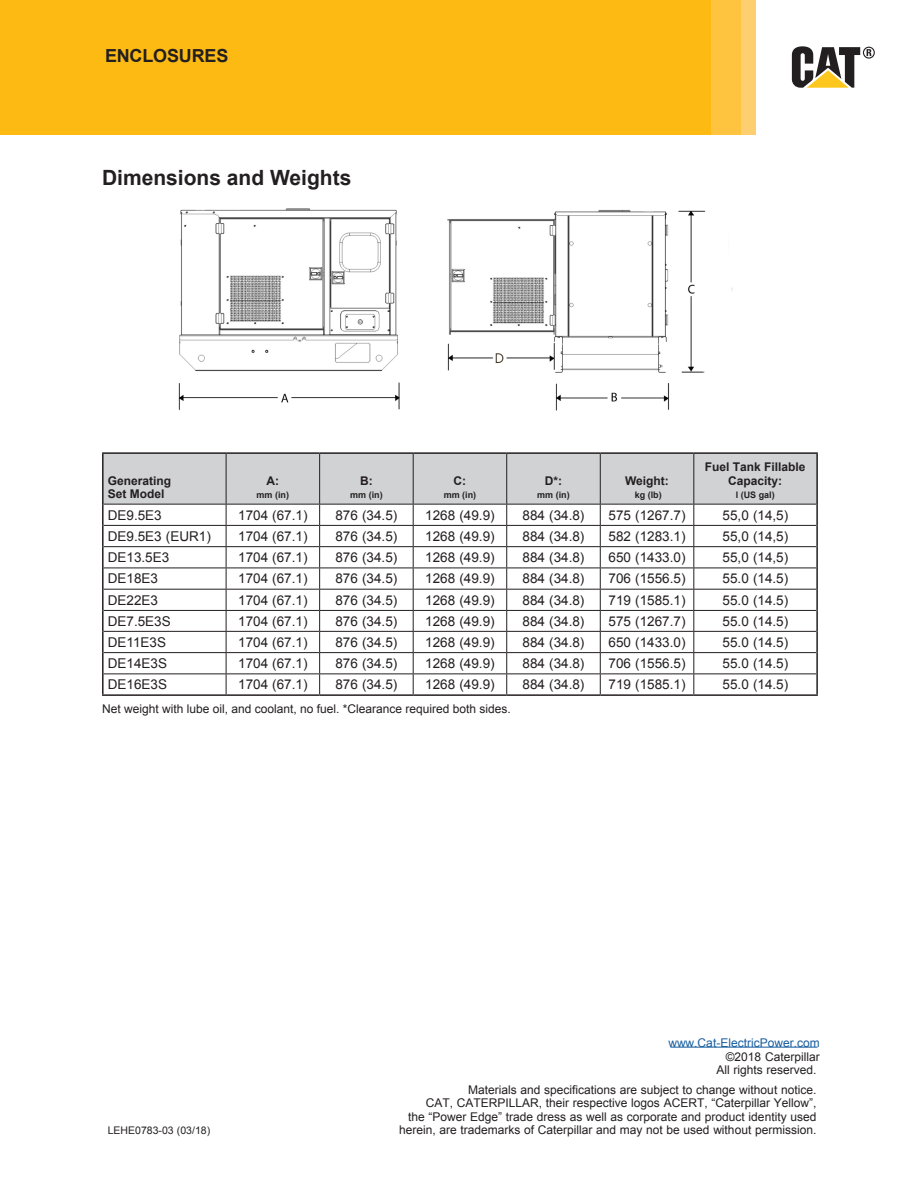
<style>
.page{position:relative;width:918px;height:1188px;background:#fff}
.page>*{position:absolute;margin:0;border:0;box-sizing:border-box;transform-origin:0 0}
.t1{font:700 21px "Arial";color:#231f20}
.t2{font:700 18px "Arial";letter-spacing:-.01em;color:#231f20}
.t3{font:13.5px "Arial";color:#231f20}
.t4{font:12px/13.5px "Arial";color:#231f20;text-align:right}
.t5{font:700 12px/13.5px "Arial";color:#231f20}
.t6{font:12px "Arial";color:#175d9e}
.t7{font:10.5px "Arial";color:#231f20}
.t8{font:700 9px "Arial";color:#231f20}
</style>
<div class="page">
<div style="left:0;top:0;width:712px;height:135px;background:#fcba13"></div>
<div style="left:712px;top:0;width:30px;height:135px;background:#fec33f"></div>
<div style="left:742px;top:0;width:14px;height:135px;background:#fecf71"></div>
<svg style="left:792px;top:46px;width:83px;height:42px"></svg>
<hr style="left:670px;top:1047px;width:148px;height:1px;background:#175d9e">
<img style="left:178px;top:208px;width:555px;height:203px">
<hr style="left:102px;top:452px;width:124px;height:2px;background:#231f20">
<hr style="left:102px;top:454px;width:2px;height:50px;background:#231f20">
<hr style="left:226px;top:452px;width:94px;height:2px;background:#231f20">
<hr style="left:320px;top:452px;width:93px;height:2px;background:#231f20">
<hr style="left:413px;top:452px;width:94px;height:2px;background:#231f20">
<hr style="left:507px;top:452px;width:93px;height:2px;background:#231f20">
<hr style="left:600px;top:452px;width:94px;height:2px;background:#231f20">
<hr style="left:694px;top:452px;width:124px;height:2px;background:#231f20">
<hr style="left:816px;top:454px;width:2px;height:50px;background:#231f20">
<hr style="left:102px;top:504px;width:2px;height:21px;background:#231f20">
<hr style="left:816px;top:504px;width:2px;height:21px;background:#231f20">
<hr style="left:102px;top:525px;width:2px;height:22px;background:#231f20">
<hr style="left:816px;top:525px;width:2px;height:22px;background:#231f20">
<hr style="left:102px;top:547px;width:2px;height:21px;background:#231f20">
<hr style="left:816px;top:547px;width:2px;height:21px;background:#231f20">
<hr style="left:102px;top:568px;width:2px;height:21px;background:#231f20">
<hr style="left:816px;top:568px;width:2px;height:21px;background:#231f20">
<hr style="left:102px;top:589px;width:2px;height:21px;background:#231f20">
<hr style="left:816px;top:589px;width:2px;height:21px;background:#231f20">
<hr style="left:102px;top:610px;width:2px;height:21px;background:#231f20">
<hr style="left:816px;top:610px;width:2px;height:21px;background:#231f20">
<hr style="left:102px;top:631px;width:2px;height:22px;background:#231f20">
<hr style="left:816px;top:631px;width:2px;height:22px;background:#231f20">
<hr style="left:102px;top:653px;width:2px;height:21px;background:#231f20">
<hr style="left:816px;top:653px;width:2px;height:21px;background:#231f20">
<hr style="left:102px;top:674px;width:2px;height:20px;background:#231f20">
<hr style="left:816px;top:674px;width:2px;height:20px;background:#231f20">
<hr style="left:102px;top:694px;width:124px;height:2px;background:#231f20">
<hr style="left:226px;top:694px;width:94px;height:2px;background:#231f20">
<hr style="left:320px;top:694px;width:93px;height:2px;background:#231f20">
<hr style="left:413px;top:694px;width:94px;height:2px;background:#231f20">
<hr style="left:507px;top:694px;width:93px;height:2px;background:#231f20">
<hr style="left:600px;top:694px;width:94px;height:2px;background:#231f20">
<hr style="left:694px;top:694px;width:124px;height:2px;background:#231f20">
<svg style="left:103px;top:453px;width:714px;height:242px"></svg>
<h2 class="t2" style="left:105px;top:44px;width:125px">ENCLOSURES</h2>
<h1 class="t1" style="left:102px;top:164px;width:251px">Dimensions and Weights</h1>
<p class="t5" style="left:108px;top:474px;width:65px">Generating<br>Set Model</p>
<p class="t5" style="left:267px;top:474px;width:14px">A:</p>
<p class="t8" style="left:257px;top:489px;width:34px">mm (in)</p>
<p class="t5" style="left:360px;top:474px;width:14px">B:</p>
<p class="t8" style="left:350px;top:489px;width:34px">mm (in)</p>
<p class="t5" style="left:454px;top:474px;width:14px">C:</p>
<p class="t8" style="left:444px;top:489px;width:34px">mm (in)</p>
<p class="t5" style="left:545px;top:474px;width:19px">D*:</p>
<p class="t8" style="left:537px;top:489px;width:34px">mm (in)</p>
<p class="t5" style="left:625px;top:474px;width:45px">Weight:</p>
<p class="t8" style="left:635px;top:489px;width:28px">kg (lb)</p>
<p class="t5" style="left:705px;top:461px;width:102px;text-align:center">Fuel Tank Fillable<br>Capacity:</p>
<p class="t8" style="left:736px;top:489px;width:41px">l (US gal)</p>
<p class="t3" style="left:108px;top:506px;width:56px">DE9.5E3</p>
<p class="t3" style="left:238px;top:506px;width:71px">1704 (67.1)</p>
<p class="t3" style="left:335px;top:506px;width:63px">876 (34.5)</p>
<p class="t3" style="left:425px;top:506px;width:71px">1268 (49.9)</p>
<p class="t3" style="left:523px;top:506px;width:63px">884 (34.8)</p>
<p class="t3" style="left:609px;top:506px;width:78px">575 (1267.7)</p>
<p class="t3" style="left:723px;top:506px;width:67px">55,0 (14,5)</p>
<p class="t3" style="left:108px;top:527px;width:105px">DE9.5E3 (EUR1)</p>
<p class="t3" style="left:238px;top:527px;width:71px">1704 (67.1)</p>
<p class="t3" style="left:335px;top:527px;width:63px">876 (34.5)</p>
<p class="t3" style="left:425px;top:527px;width:71px">1268 (49.9)</p>
<p class="t3" style="left:523px;top:527px;width:63px">884 (34.8)</p>
<p class="t3" style="left:609px;top:527px;width:78px">582 (1283.1)</p>
<p class="t3" style="left:723px;top:527px;width:67px">55,0 (14,5)</p>
<p class="t3" style="left:108px;top:549px;width:63px">DE13.5E3</p>
<p class="t3" style="left:238px;top:549px;width:71px">1704 (67.1)</p>
<p class="t3" style="left:335px;top:549px;width:63px">876 (34.5)</p>
<p class="t3" style="left:425px;top:549px;width:71px">1268 (49.9)</p>
<p class="t3" style="left:523px;top:549px;width:63px">884 (34.8)</p>
<p class="t3" style="left:609px;top:549px;width:78px">650 (1433.0)</p>
<p class="t3" style="left:723px;top:549px;width:67px">55,0 (14,5)</p>
<p class="t3" style="left:108px;top:570px;width:52px">DE18E3</p>
<p class="t3" style="left:238px;top:570px;width:71px">1704 (67.1)</p>
<p class="t3" style="left:335px;top:570px;width:63px">876 (34.5)</p>
<p class="t3" style="left:425px;top:570px;width:71px">1268 (49.9)</p>
<p class="t3" style="left:523px;top:570px;width:63px">884 (34.8)</p>
<p class="t3" style="left:609px;top:570px;width:78px">706 (1556.5)</p>
<p class="t3" style="left:723px;top:570px;width:67px">55.0 (14.5)</p>
<p class="t3" style="left:108px;top:591px;width:52px">DE22E3</p>
<p class="t3" style="left:238px;top:591px;width:71px">1704 (67.1)</p>
<p class="t3" style="left:335px;top:591px;width:63px">876 (34.5)</p>
<p class="t3" style="left:425px;top:591px;width:71px">1268 (49.9)</p>
<p class="t3" style="left:523px;top:591px;width:63px">884 (34.8)</p>
<p class="t3" style="left:609px;top:591px;width:78px">719 (1585.1)</p>
<p class="t3" style="left:723px;top:591px;width:67px">55.0 (14.5)</p>
<p class="t3" style="left:108px;top:612px;width:65px">DE7.5E3S</p>
<p class="t3" style="left:238px;top:612px;width:71px">1704 (67.1)</p>
<p class="t3" style="left:335px;top:612px;width:63px">876 (34.5)</p>
<p class="t3" style="left:425px;top:612px;width:71px">1268 (49.9)</p>
<p class="t3" style="left:523px;top:612px;width:63px">884 (34.8)</p>
<p class="t3" style="left:609px;top:612px;width:78px">575 (1267.7)</p>
<p class="t3" style="left:723px;top:612px;width:67px">55.0 (14.5)</p>
<p class="t3" style="left:108px;top:633px;width:60px">DE11E3S</p>
<p class="t3" style="left:238px;top:633px;width:71px">1704 (67.1)</p>
<p class="t3" style="left:335px;top:633px;width:63px">876 (34.5)</p>
<p class="t3" style="left:425px;top:633px;width:71px">1268 (49.9)</p>
<p class="t3" style="left:523px;top:633px;width:63px">884 (34.8)</p>
<p class="t3" style="left:609px;top:633px;width:78px">650 (1433.0)</p>
<p class="t3" style="left:723px;top:633px;width:67px">55.0 (14.5)</p>
<p class="t3" style="left:108px;top:655px;width:61px">DE14E3S</p>
<p class="t3" style="left:238px;top:655px;width:71px">1704 (67.1)</p>
<p class="t3" style="left:335px;top:655px;width:63px">876 (34.5)</p>
<p class="t3" style="left:425px;top:655px;width:71px">1268 (49.9)</p>
<p class="t3" style="left:523px;top:655px;width:63px">884 (34.8)</p>
<p class="t3" style="left:609px;top:655px;width:78px">706 (1556.5)</p>
<p class="t3" style="left:723px;top:655px;width:67px">55.0 (14.5)</p>
<p class="t3" style="left:108px;top:676px;width:61px">DE16E3S</p>
<p class="t3" style="left:238px;top:676px;width:71px">1704 (67.1)</p>
<p class="t3" style="left:335px;top:676px;width:63px">876 (34.5)</p>
<p class="t3" style="left:425px;top:676px;width:71px">1268 (49.9)</p>
<p class="t3" style="left:523px;top:676px;width:63px">884 (34.8)</p>
<p class="t3" style="left:609px;top:676px;width:78px">719 (1585.1)</p>
<p class="t3" style="left:723px;top:676px;width:67px">55.0 (14.5)</p>
<p class="t4" style="left:102px;top:703px;width:410px">Net weight with lube oil, and coolant, no fuel. *Clearance required both sides.</p>
<p class="t6" style="left:668px;top:1035px;width:153px">www.Cat-ElectricPower.com</p>
<p class="t4" style="left:716px;top:1050px;width:105px">©2018 Caterpillar<br>All rights reserved.</p>
<p class="t4" style="left:426px;top:1083px;width:392px">Materials and specifications are subject to change without notice.<br>CAT, CATERPILLAR, their respective logos ACERT, “Caterpillar Yellow”,</p>
<p class="t4" style="left:408px;top:1110px;width:410px">the “Power Edge” trade dress as well as corporate and product identity used</p>
<p class="t7" style="left:108px;top:1124px;width:104px">LEHE0783-03 (03/18)</p>
<p class="t4" style="left:399px;top:1124px;width:419px">herein, are trademarks of Caterpillar and may not be used without permission.</p>
</div>
